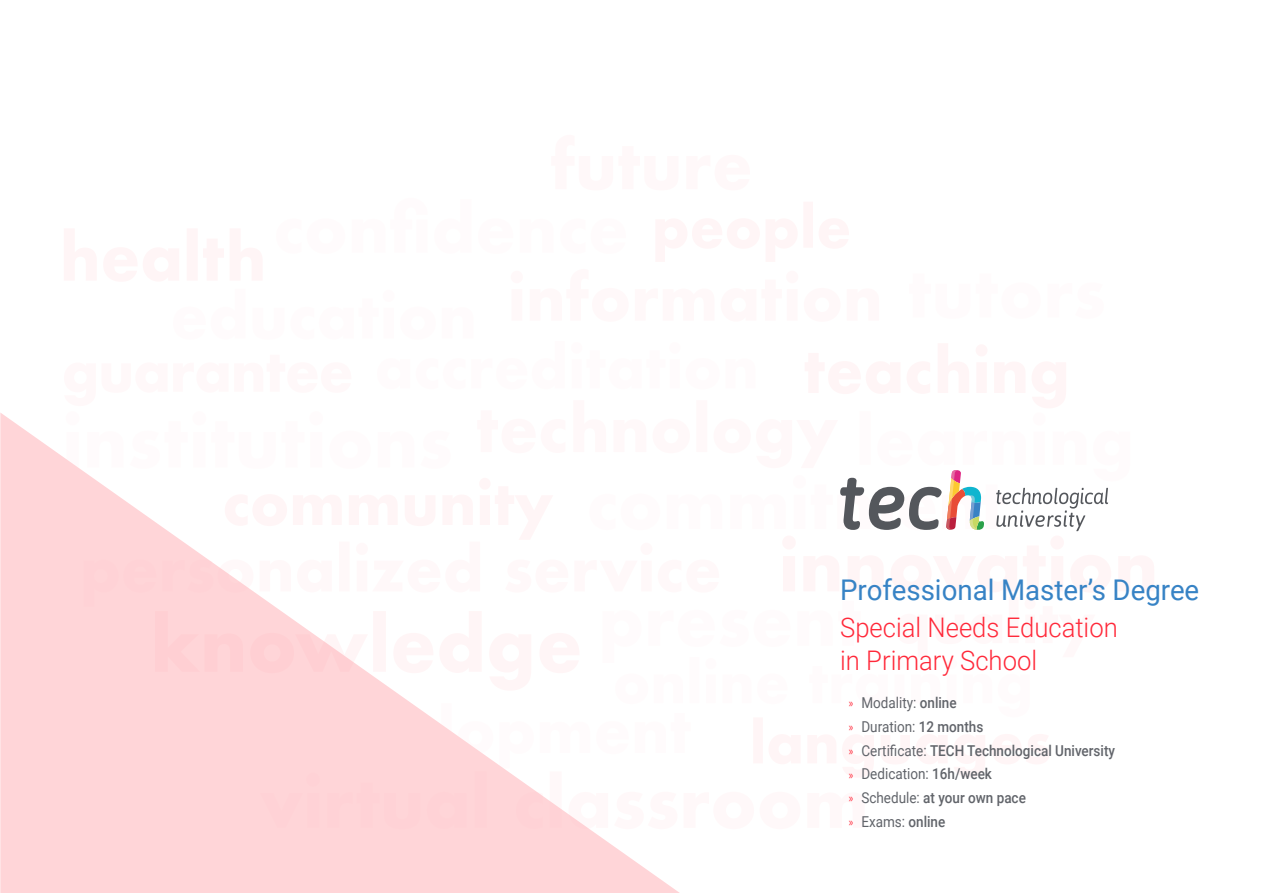
<style>
.page{position:relative;width:1263px;height:893px;background:#fff}
.page>*{position:absolute;margin:0;border:0;box-sizing:border-box;transform-origin:0 0}
.t1{font:28.5px "Roboto";color:#3783c5}
.t2{font:300 27px/33px "Roboto";color:#ff293a;scale:.95 1}
.t3{font:500 15px/23.7px "Roboto";color:#61646a;scale:.9 1}
.s1{font-family:"Myriad Pro";font-weight:400;font-size:12px;color:#ff293a}
.s2{font-weight:400}
</style>
<div class="page">
<svg style="left:0;top:413px;width:680px;height:480px;background:#ffd7da"></svg>
<svg style="left:64px;top:413px;width:1044px;height:416px"></svg>
<h1 class="t1" style="left:840px;top:570px;width:361px">Professional Master’s Degree</h1>
<h2 class="t2" style="left:840px;top:609px;width:294px">Special Needs Education in Primary School</h2>
<p class="t3" style="left:849px;top:690px;width:297px"><span class="s1">»</span> <span class="s2">Modality:</span> online<br><span class="s1">»</span> <span class="s2">Duration:</span> 12 months<br><span class="s1">»</span> <span class="s2">Certificate:</span> TECH Technological University <span class="s1">»</span> <span class="s2">Dedication:</span> 16h/week<br><span class="s1">»</span> <span class="s2">Schedule:</span> at your own pace<br><span class="s1">»</span> <span class="s2">Exams:</span> online</p>
</div>
